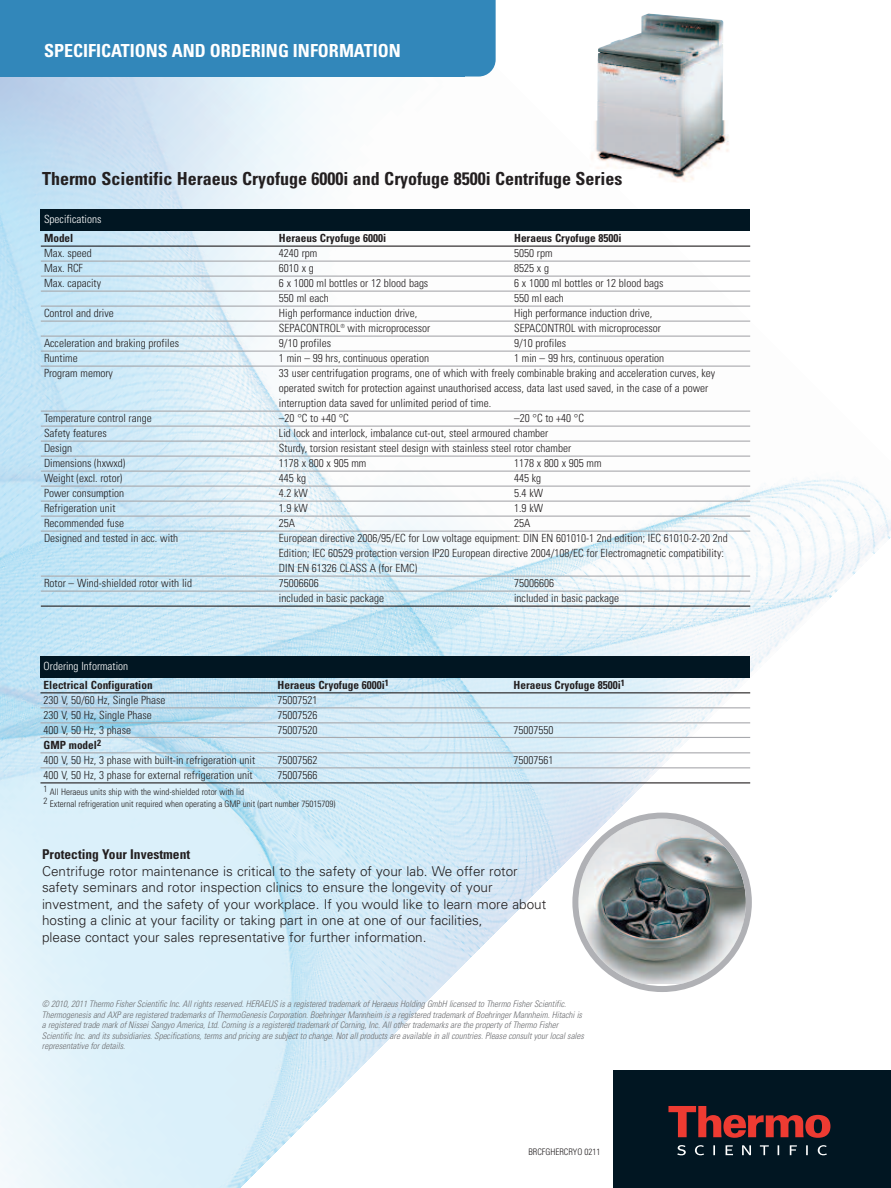
<style>
.page{position:relative;width:891px;height:1188px;background:#fff}
.page>*{position:absolute;margin:0;border:0;box-sizing:border-box;transform-origin:0 0}
.t1{font:700 condensed 18px "Univers";color:#231f20}
.t2{font:700 condensed 18px "Univers";color:#fff}
.t3{font:300 13.5px/16.5px "Univers";color:#231f20}
.t4{font:700 condensed 13.5px "Univers";color:#231f20}
.t5{font:300 condensed 11.25px/15px "Univers";color:#231f20}
.t6{font:700 condensed 11.25px "Univers";color:#231f20}
.t7{font:300 condensed 11.25px "Univers";color:#fff}
.t8{font:italic 300 condensed 9px/10.5px "Univers";letter-spacing:-.005em;color:#6c6d70}
.t9{font:300 condensed 9px/12px "Univers";color:#231f20}
.s1{font-weight:700}
</style>
<div class="page">
<img style="left:0;top:13px;width:891px;height:1175px">
<img style="left:589px;top:14px;width:144px;height:169px">
<div style="left:0;top:0;width:465px;height:77px;background:#3287ba"></div>
<div style="left:465px;top:0;width:31px;height:77px;background:#3287ba"></div>
<div style="left:40px;top:209px;width:710px;height:21px;background:#011622"></div>
<hr style="left:41px;top:246px;width:709px;height:1px;background:#231f20">
<hr style="left:41px;top:261px;width:709px;height:1px;background:#a8a9ad">
<hr style="left:41px;top:276px;width:709px;height:1px;background:#a8a9ad">
<hr style="left:41px;top:291px;width:709px;height:1px;background:#a8a9ad">
<hr style="left:41px;top:306px;width:709px;height:1px;background:#a8a9ad">
<hr style="left:41px;top:321px;width:709px;height:1px;background:#a8a9ad">
<hr style="left:41px;top:336px;width:709px;height:1px;background:#a8a9ad">
<hr style="left:41px;top:351px;width:709px;height:1px;background:#a8a9ad">
<hr style="left:41px;top:366px;width:709px;height:1px;background:#a8a9ad">
<hr style="left:41px;top:411px;width:709px;height:1px;background:#a8a9ad">
<hr style="left:41px;top:426px;width:709px;height:1px;background:#a8a9ad">
<hr style="left:41px;top:441px;width:709px;height:1px;background:#a8a9ad">
<hr style="left:41px;top:456px;width:709px;height:1px;background:#a8a9ad">
<hr style="left:41px;top:471px;width:709px;height:1px;background:#a8a9ad">
<hr style="left:41px;top:486px;width:709px;height:1px;background:#a8a9ad">
<hr style="left:41px;top:501px;width:709px;height:1px;background:#a8a9ad">
<hr style="left:41px;top:516px;width:709px;height:1px;background:#a8a9ad">
<hr style="left:41px;top:531px;width:709px;height:1px;background:#a8a9ad">
<hr style="left:41px;top:576px;width:709px;height:1px;background:#a8a9ad">
<hr style="left:41px;top:591px;width:709px;height:1px;background:#a8a9ad">
<hr style="left:41px;top:606px;width:709px;height:1px;background:#231f20">
<div style="left:40px;top:656px;width:710px;height:21px;background:#011622"></div>
<hr style="left:40px;top:692px;width:710px;height:1px;background:#231f20">
<hr style="left:40px;top:707px;width:710px;height:1px;background:#a8a9ad">
<hr style="left:40px;top:722px;width:710px;height:1px;background:#a8a9ad">
<hr style="left:40px;top:737px;width:710px;height:1px;background:#a8a9ad">
<hr style="left:40px;top:752px;width:710px;height:1px;background:#a8a9ad">
<hr style="left:40px;top:767px;width:710px;height:1px;background:#a8a9ad">
<hr style="left:40px;top:782px;width:710px;height:1px;background:#231f20">
<svg style="left:572px;top:813px;width:180px;height:179px"></svg>
<div style="left:614px;top:1070px;width:277px;height:118px;background:#011622"></div>
<svg style="left:668px;top:1106px;width:162px;height:32px"></svg>
<svg style="left:677px;top:1145px;width:150px;height:10px"></svg>
<h1 class="t2" style="left:44px;top:44px;width:358px">SPECIFICATIONS AND ORDERING INFORMATION</h1>
<h1 class="t1" style="left:42px;top:172px;width:582px">Thermo Scientific Heraeus Cryofuge 6000i and Cryofuge 8500i Centrifuge Series</h1>
<p class="t7" style="left:44px;top:215px;width:59px">Specifications</p>
<p class="t6" style="left:44px;top:234px;width:31px">Model</p>
<p class="t6" style="left:279px;top:234px;width:109px">Heraeus Cryofuge 6000i</p>
<p class="t6" style="left:514px;top:234px;width:109px">Heraeus Cryofuge 8500i</p>
<p class="t5" style="left:44px;top:247px;width:49px">Max. speed</p>
<p class="t5" style="left:279px;top:247px;width:40px">4240 rpm</p>
<p class="t5" style="left:514px;top:247px;width:40px">5050 rpm</p>
<p class="t5" style="left:44px;top:262px;width:40px">Max. RCF</p>
<p class="t5" style="left:279px;top:262px;width:36px">6010 x g</p>
<p class="t5" style="left:514px;top:262px;width:36px">8525 x g</p>
<p class="t5" style="left:44px;top:277px;width:59px">Max. capacity</p>
<p class="t5" style="left:279px;top:277px;width:151px">6 x 1000 ml bottles or 12 blood bags</p>
<p class="t5" style="left:514px;top:277px;width:151px">6 x 1000 ml bottles or 12 blood bags</p>
<p class="t5" style="left:279px;top:292px;width:51px">550 ml each</p>
<p class="t5" style="left:514px;top:292px;width:51px">550 ml each</p>
<p class="t5" style="left:44px;top:307px;width:71px">Control and drive</p>
<p class="t5" style="left:279px;top:307px;width:140px">High performance induction drive,</p>
<p class="t5" style="left:514px;top:307px;width:140px">High performance induction drive,</p>
<p class="t5" style="left:279px;top:322px;width:153px">SEPACONTROL<sup>®</sup> with microprocessor</p>
<p class="t5" style="left:514px;top:322px;width:148px">SEPACONTROL with microprocessor</p>
<p class="t5" style="left:44px;top:337px;width:137px">Acceleration and braking profiles</p>
<p class="t5" style="left:279px;top:337px;width:54px">9/10 profiles</p>
<p class="t5" style="left:514px;top:337px;width:54px">9/10 profiles</p>
<p class="t5" style="left:44px;top:352px;width:35px">Runtime</p>
<p class="t5" style="left:279px;top:352px;width:152px">1 min – 99 hrs, continuous operation</p>
<p class="t5" style="left:514px;top:352px;width:152px">1 min – 99 hrs, continuous operation</p>
<p class="t5" style="left:44px;top:367px;width:70px">Program memory</p>
<p class="t5" style="left:279px;top:367px;width:438px">33 user centrifugation programs, one of which with freely combinable braking and acceleration curves, key operated switch for protection against unauthorised access, data last used saved, in the case of a power interruption data saved for unlimited period of time.</p>
<p class="t5" style="left:44px;top:412px;width:109px">Temperature control range</p>
<p class="t5" style="left:279px;top:412px;width:71px">–20 °C to +40 °C</p>
<p class="t5" style="left:514px;top:412px;width:71px">–20 °C to +40 °C</p>
<p class="t5" style="left:44px;top:427px;width:64px">Safety features</p>
<p class="t5" style="left:279px;top:427px;width:271px">Lid lock and interlock, imbalance cut-out, steel armoured chamber</p>
<p class="t5" style="left:44px;top:442px;width:30px">Design</p>
<p class="t5" style="left:279px;top:442px;width:294px">Sturdy, torsion resistant steel design with stainless steel rotor chamber</p>
<p class="t5" style="left:44px;top:457px;width:83px">Dimensions (hxwxd)</p>
<p class="t5" style="left:279px;top:457px;width:89px">1178 x 800 x 905 mm</p>
<p class="t5" style="left:514px;top:457px;width:89px">1178 x 800 x 905 mm</p>
<p class="t5" style="left:44px;top:472px;width:80px">Weight (excl. rotor)</p>
<p class="t5" style="left:279px;top:472px;width:29px">445 kg</p>
<p class="t5" style="left:514px;top:472px;width:29px">445 kg</p>
<p class="t5" style="left:44px;top:487px;width:82px">Power consumption</p>
<p class="t5" style="left:279px;top:487px;width:30px">4.2 kW</p>
<p class="t5" style="left:514px;top:487px;width:30px">5.4 kW</p>
<p class="t5" style="left:44px;top:502px;width:73px">Refrigeration unit</p>
<p class="t5" style="left:279px;top:502px;width:30px">1.9 kW</p>
<p class="t5" style="left:514px;top:502px;width:30px">1.9 kW</p>
<p class="t5" style="left:44px;top:517px;width:82px">Recommended fuse</p>
<p class="t5" style="left:279px;top:517px;width:18px">25A</p>
<p class="t5" style="left:514px;top:517px;width:18px">25A</p>
<p class="t5" style="left:44px;top:532px;width:136px">Designed and tested in acc. with</p>
<p class="t5" style="left:279px;top:532px;width:450px">European directive 2006/95/EC for Low voltage equipment: DIN EN 601010-1 2nd edition; IEC 61010-2-20 2nd<br>Edition; IEC 60529 protection version IP20 European directive 2004/108/EC for Electromagnetic compatibility:<br>DIN EN 61326 CLASS A (for EMC)</p>
<p class="t5" style="left:44px;top:577px;width:150px">Rotor – Wind-shielded rotor with lid</p>
<p class="t5" style="left:279px;top:577px;width:41px">75006606</p>
<p class="t5" style="left:514px;top:577px;width:41px">75006606</p>
<p class="t5" style="left:279px;top:592px;width:107px">included in basic package</p>
<p class="t5" style="left:514px;top:592px;width:107px">included in basic package</p>
<p class="t7" style="left:44px;top:661px;width:86px">Ordering Information</p>
<p class="t6" style="left:44px;top:681px;width:111px">Electrical Configuration</p>
<p class="t6" style="left:278px;top:681px;width:113px">Heraeus Cryofuge 6000i<sup>1</sup></p>
<p class="t6" style="left:514px;top:681px;width:113px">Heraeus Cryofuge 8500i<sup>1</sup></p>
<p class="t5" style="left:44px;top:693px;width:123px">230 V, 50/60 Hz, Single Phase</p>
<p class="t5" style="left:278px;top:693px;width:41px">75007521</p>
<p class="t5" style="left:44px;top:708px;width:110px">230 V, 50 Hz, Single Phase</p>
<p class="t5" style="left:278px;top:708px;width:41px">75007526</p>
<p class="t5" style="left:44px;top:723px;width:89px">400 V, 50 Hz, 3 phase</p>
<p class="t5" style="left:278px;top:723px;width:41px">75007520</p>
<p class="t5" style="left:514px;top:723px;width:41px">75007550</p>
<p class="t5" style="left:44px;top:738px;width:213px"><span class="s1">GMP model</span><sup>2<br></sup>400 V, 50 Hz, 3 phase with built-in refrigeration unit</p>
<p class="t5" style="left:278px;top:753px;width:41px">75007562</p>
<p class="t5" style="left:514px;top:753px;width:41px">75007561</p>
<p class="t5" style="left:44px;top:768px;width:211px">400 V, 50 Hz, 3 phase for external refrigeration unit</p>
<p class="t5" style="left:278px;top:768px;width:41px">75007566</p>
<p class="t9" style="left:44px;top:787px;width:293px">1 All Heraeus units ship with the wind-shielded rotor with lid<br>2 External refrigeration unit required when operating a GMP unit (part number 75015709)</p>
<p class="t4" style="left:42px;top:849px;width:150px">Protecting Your Investment</p>
<p class="t3" style="left:42px;top:864px;width:506px">Centrifuge rotor maintenance is critical to the safety of your lab. We offer rotor safety seminars and rotor inspection clinics to ensure the longevity of your investment, and the safety of your workplace. If you would like to learn more about hosting a clinic at your facility or taking part in one at one of our facilities,<br>please contact your sales representative for further information.</p>
<p class="t8" style="left:42px;top:1000px;width:544px">© 2010, 2011 Thermo Fisher Scientific Inc. All rights reserved. HERAEUS is a registered trademark of Heraeus Holding GmbH licensed to Thermo Fisher Scientific.<br>Thermogenesis and AXP are registered trademarks of ThermoGenesis Corporation. Boehringer Mannheim is a registered trademark of Boehringer Mannheim. Hitachi is a registered trade mark of Nissei Sangyo America, Ltd. Corning is a registered trademark of Corning, Inc. All other trademarks are the property of Thermo Fisher Scientific Inc. and its subsidiaries. Specifications, terms and pricing are subject to change. Not all products are available in all countries. Please consult your local sales representative for details.</p>
<p class="t9" style="left:528px;top:1147px;width:74px">BRCFGHERCRYO 0211</p>
</div>
